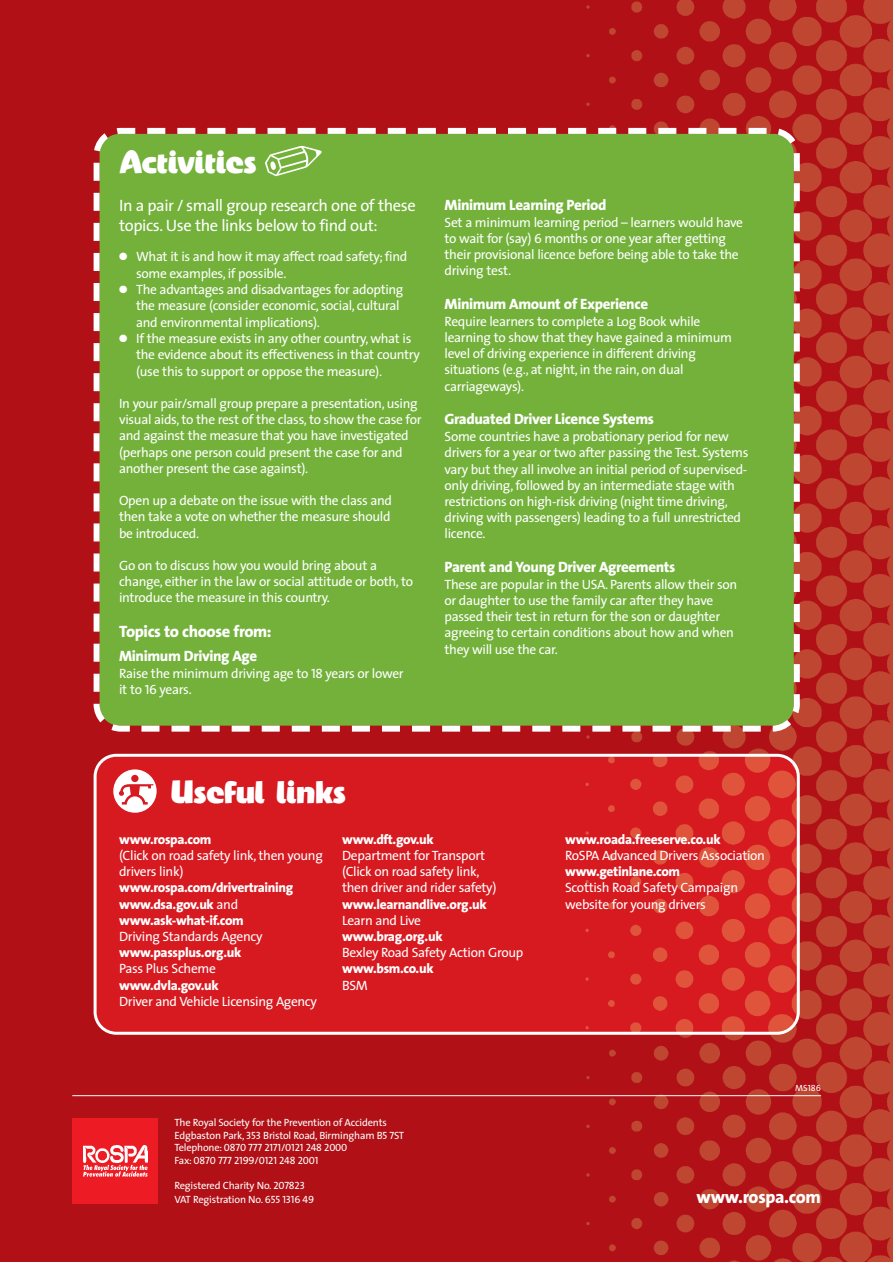
<style>
.page{position:relative;width:893px;height:1262px;background:#fff}
.page>*{position:absolute;margin:0;border:0;box-sizing:border-box;transform-origin:0 0}
.t1{font:700 33px "Penguin";color:#fff}
.t2{font:800 18px "The Sans";letter-spacing:-.02em;color:#fff}
.t3{font:16.5px/19.8px "The Sans";letter-spacing:-.025em;color:#fff}
.t4{font:800 16.5px "The Sans";letter-spacing:-.025em;color:#fff}
.t5{font:800 15px "The Sans";letter-spacing:-.025em;color:#fff}
.t6{font:13.5px/16.2px "The Sans";letter-spacing:-.025em;color:#fff}
.t7{font:800 13.5px/16.2px "The Sans";letter-spacing:-.025em;color:#fff}
.t8{font:10.5px/12.8px "The Sans";letter-spacing:-.02em;color:#fff}
.t9{font:10.5px/12.8px "The Sans Caps";letter-spacing:-.02em;color:#fff}
.t10{font:9px "The Sans Caps";color:#fff}
.s1{font-family:"The Sans Caps"}
.s2{font-weight:400}
.s3{font-family:"The Sans"}
</style>
<div class="page">
<div style="left:0;top:0;width:892px;height:1261px;background:#b01016"></div>
<img style="left:474px;top:0;width:418px;height:1261px">
<hr style="left:72px;top:1095px;width:749px;height:1px;background:#fff">
<div style="left:73px;top:1118px;width:85px;height:85px;background:#ed1c24"></div>
<img style="left:83px;top:1145px;width:65px;height:17px">
<svg style="left:83px;top:1164px;width:65px;height:12px"></svg>
<div style="left:93px;top:125px;width:709px;height:610px;background:#73b13b"></div>
<svg style="left:105px;top:719px;width:31px;height:15px"></svg>
<svg style="left:94px;top:753px;width:705px;height:281px"></svg>
<div style="left:262px;top:137px;width:60px;height:49px;background:#73b13b"></div>
<h1 class="t1" style="left:120px;top:151px;width:138px">Activities</h1>
<p class="t3" style="left:119px;top:197px;width:298px">In a pair / small group research one of these topics. Use the links below to find out:</p>
<p class="t6" style="left:136px;top:249px;width:273px;text-indent:-17px">● What it is and how it may affect road safety; find some examples, if possible.</p>
<p class="t6" style="left:136px;top:282px;width:269px;text-indent:-17px">● The advantages and disadvantages for adopting the measure (consider economic, social, cultural and environmental implications).</p>
<p class="t6" style="left:136px;top:331px;width:285px;text-indent:-17px">● If the measure exists in any other country, what is the evidence about its effectiveness in that country (use this to support or oppose the measure).</p>
<p class="t6" style="left:119px;top:396px;width:304px">In your pair/small group prepare a presentation, using visual aids, to the rest of the class, to show the case for and against the measure that you have investigated (perhaps one person could present the case for and another present the case against).</p>
<p class="t6" style="left:119px;top:494px;width:274px;text-align:justify">Open up a debate on the issue with the class and then take a vote on whether the measure should be introduced.</p>
<p class="t6" style="left:119px;top:558px;width:295px">Go on to discuss how you would bring about a change, either in the law or social attitude or both, to introduce the measure in this country.</p>
<p class="t4" style="left:119px;top:625px;width:154px">Topics to choose from:</p>
<p class="t5" style="left:119px;top:650px;width:140px">Minimum Driving Age</p>
<p class="t6" style="left:119px;top:666px;width:286px">Raise the minimum driving age to <span class="s1">18</span> years or lower it to <span class="s1">16</span> years.</p>
<p class="t5" style="left:444px;top:199px;width:163px">Minimum Learning Period</p>
<p class="t6" style="left:444px;top:215px;width:300px">Set a minimum learning period – learners would have to wait for (say) <span class="s1">6</span> months or one year after getting their provisional licence before being able to take the driving test.</p>
<p class="t5" style="left:444px;top:298px;width:205px">Minimum Amount of Experience</p>
<p class="t6" style="left:444px;top:314px;width:289px">Require learners to complete a Log Book while learning to show that they have gained a minimum level of driving experience in different driving situations (e.g., at night, in the rain, on dual carriageways).</p>
<p class="t5" style="left:444px;top:413px;width:211px">Graduated Driver Licence Systems</p>
<p class="t6" style="left:444px;top:430px;width:305px">Some countries have a probationary period for new drivers for a year or two after passing the Test. Systems vary but they all involve an initial period of supervised&shy;only driving, followed by an intermediate stage with restrictions on high-risk driving (night time driving, driving with passengers) leading to a full unrestricted licence.</p>
<p class="t5" style="left:444px;top:561px;width:232px">Parent and Young Driver Agreements</p>
<p class="t6" style="left:444px;top:577px;width:294px">These are popular in the USA. Parents allow their son or daughter to use the family car after they have passed their test in return for the son or daughter agreeing to certain conditions about how and when they will use the car.</p>
<h1 class="t1" style="left:111px;top:780px;width:237px">● Useful links</h1>
<p class="t7" style="left:119px;top:832px;width:94px">www.rospa.com</p>
<p class="t6" style="left:119px;top:848px;width:205px">(Click on road safety link, then young drivers link)</p>
<p class="t7" style="left:119px;top:881px;width:176px">www.rospa.com/drivertraining www.dsa.gov.uk <span class="s2">and </span>www.ask-what-if.com</p>
<p class="t6" style="left:119px;top:929px;width:145px">Driving Standards Agency</p>
<p class="t7" style="left:119px;top:945px;width:124px">www.passplus.org.uk</p>
<p class="t6" style="left:119px;top:962px;width:98px">Pass Plus Scheme</p>
<p class="t7" style="left:119px;top:978px;width:101px">www.dvla.gov.uk</p>
<p class="t6" style="left:119px;top:994px;width:199px">Driver and Vehicle Licensing Agency</p>
<p class="t7" style="left:342px;top:832px;width:93px">www.dft.gov.uk</p>
<p class="t6" style="left:342px;top:848px;width:156px">Department for Transport (Click on road safety link, then driver and rider safety)</p>
<p class="t7" style="left:342px;top:897px;width:146px">www.learnandlive.org.uk</p>
<p class="t6" style="left:342px;top:913px;width:80px">Learn and Live</p>
<p class="t7" style="left:342px;top:929px;width:102px">www.brag.org.uk</p>
<p class="t6" style="left:342px;top:945px;width:183px">Bexley Road Safety Action Group</p>
<p class="t7" style="left:342px;top:962px;width:93px">www.bsm.co.uk</p>
<p class="t6" style="left:342px;top:978px;width:27px">BSM</p>
<p class="t8" style="left:174px;top:1116px;width:231px">The Royal Society for the Prevention of Accidents<br>Edgbaston Park, <span class="s1">353</span> Bristol Road, Birmingham B<span class="s1">5 7</span>ST</p>
<p class="t9" style="left:174px;top:1141px;width:174px"><span class="s3">Telephone:</span> 0870 777 2171/0121 248 2000<br><span class="s3">Fax:</span> 0870 777 2199/0121 248 2001</p>
<p class="t8" style="left:174px;top:1178px;width:141px;line-height:14.7px">Registered Charity No. <span class="s1">207823<br></span>VAT Registration No. <span class="s1">655 1316 49</span></p>
<p class="t7" style="left:565px;top:832px;width:157px">www.roada.freeserve.co.uk</p>
<p class="t6" style="left:565px;top:848px;width:201px">RoSPA Advanced Drivers Association</p>
<p class="t7" style="left:565px;top:864px;width:116px">www.getinlane.com</p>
<p class="t6" style="left:565px;top:881px;width:174px">Scottish Road Safety Campaign website for young drivers</p>
<p class="t10" style="left:795px;top:1083px;width:27px"><span class="s3">MS</span>186</p>
<h2 class="t2" style="left:696px;top:1190px;width:126px">www.rospa.com</h2>
</div>
